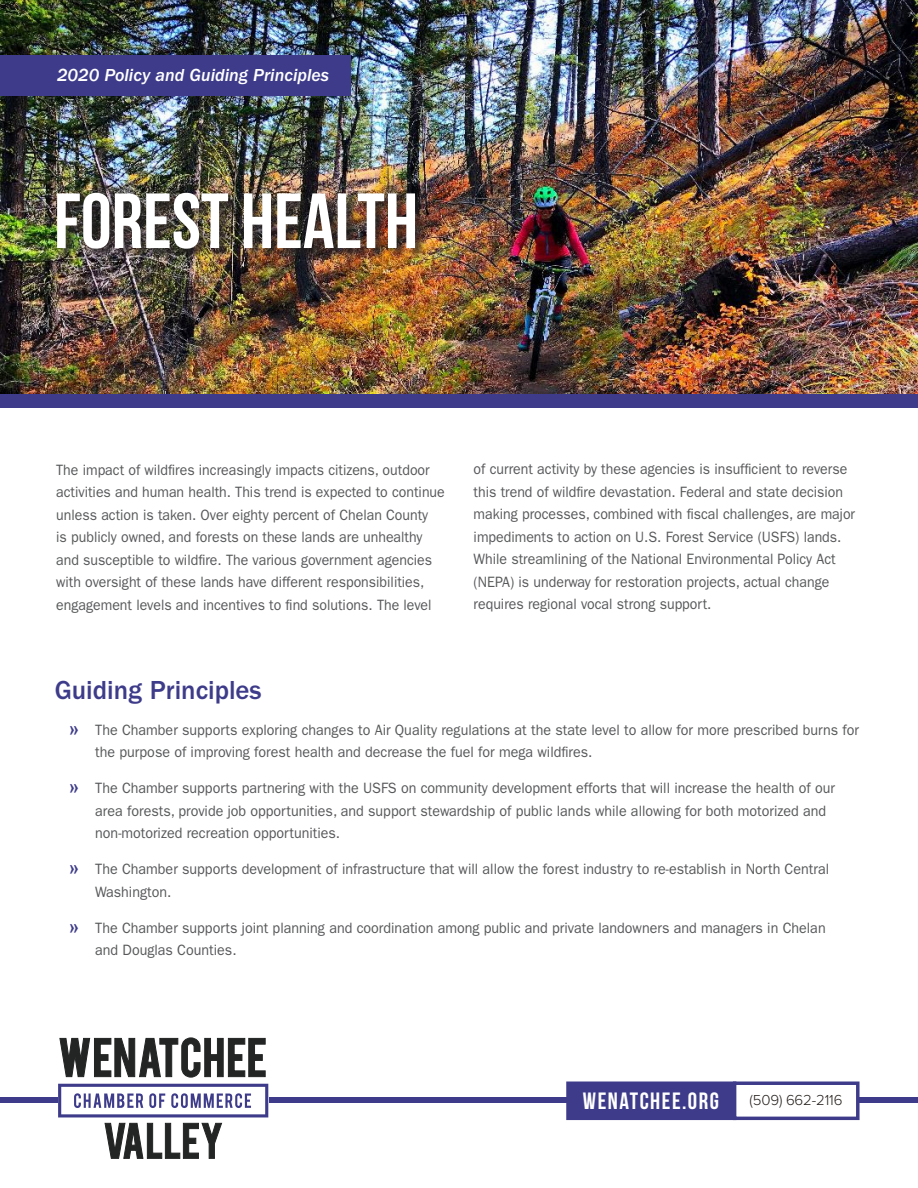
<style>
.page{position:relative;width:918px;height:1188px;background:#fff}
.page>*{position:absolute;margin:0;border:0;box-sizing:border-box;transform-origin:0 0}
.t1{font:78px "Bebas Neue";color:#fff}
.t2{font:500 27px "ITC Franklin Gothic Std";color:#3e3c8a}
.t3{font:23.55px "Bebas Neue";letter-spacing:.065em;color:#fff}
.t4{font:18px "ITC Franklin Gothic Std Med It";color:#fff}
.t5{font:15px/22.5px "ITC Franklin Gothic Std";color:#57585a;scale:.94 1}
.t6{font:15px/22.5px "ITC Franklin Gothic Std";color:#57585a;scale:.95 1}
.t7{font:300 15px "Proxima Nova";letter-spacing:-.01em;color:#241e1b}
.s1{font-size:30px;color:#3e3c8a}
</style>
<div class="page">
<div style="left:0;top:1098px;width:918px;height:5px;background:#3e3c8a"></div>
<img style="left:0;top:0;width:918px;height:394px">
<div style="left:0;top:394px;width:918px;height:14px;background:#3e3c8a"></div>
<div style="left:0;top:56px;width:351px;height:40px;background:#3e3c8a"></div>
<div style="left:57px;top:193px;width:370px;height:67px;background:#231f20;opacity:.75"></div>
<svg style="left:105px;top:1123px;width:117px;height:36px"></svg>
<svg style="left:58px;top:1084px;width:210px;height:33px"></svg>
<svg style="left:59px;top:1037px;width:207px;height:41px"></svg>
<div style="left:568px;top:1083px;width:167px;height:35px;background:#3e3c8a"></div>
<div style="left:566px;top:1082px;width:170px;height:38px;border:3px solid #3e3c8a"></div>
<div style="left:735px;top:1083px;width:123px;height:35px;background:#fff"></div>
<div style="left:733px;top:1082px;width:127px;height:38px;border:3px solid #3e3c8a"></div>
<p class="t4" style="left:57px;top:65px;width:274px">2020 Policy and Guiding Principles</p>
<p class="t1" style="left:54px;top:178px;width:366px">FOREST HEALTH</p>
<p class="t5" style="left:56px;top:458px;width:415px">The impact of wildfires increasingly impacts citizens, outdoor activities and human health. This trend is expected to continue unless action is taken. Over eighty percent of Chelan County<br>is publicly owned, and forests on these lands are unhealthy and susceptible to wildfire. The various government agencies with oversight of these lands have different responsibilities, engagement levels and incentives to find solutions. The level</p>
<p class="t5" style="left:474px;top:458px;width:407px">of current activity by these agencies is insufficient to reverse this trend of wildfire devastation. Federal and state decision making processes, combined with fiscal challenges, are major impediments to action on U.S. Forest Service (USFS) lands.<br>While streamlining of the National Environmental Policy Act (NEPA) is underway for restoration projects, actual change requires regional vocal strong support.</p>
<p class="t2" style="left:55px;top:674px;width:209px">Guiding Principles</p>
<p class="t6" style="left:95px;top:718px;width:805px;text-indent:-27px"><span class="s1">»</span> The Chamber supports exploring changes to Air Quality regulations at the state level to allow for more prescribed burns for the purpose of improving forest health and decrease the fuel for mega wildfires.</p>
<p class="t6" style="left:95px;top:777px;width:780px;text-indent:-27px"><span class="s1">»</span> The Chamber supports partnering with the USFS on community development efforts that will increase the health of our area forests, provide job opportunities, and support stewardship of public lands while allowing for both motorized and non-motorized recreation opportunities.</p>
<p class="t6" style="left:95px;top:858px;width:774px;text-indent:-27px"><span class="s1">»</span> The Chamber supports development of infrastructure that will allow the forest industry to re-establish in North Central<br>Washington.</p>
<p class="t6" style="left:95px;top:916px;width:770px;text-indent:-27px"><span class="s1">»</span> The Chamber supports joint planning and coordination among public and private landowners and managers in Chelan and Douglas Counties.</p>
<p class="t3" style="left:583px;top:1088px;width:138px">WENATCHEE.ORG</p>
<p class="t7" style="left:750px;top:1091px;width:94px">(509) 662-2116</p>
</div>
